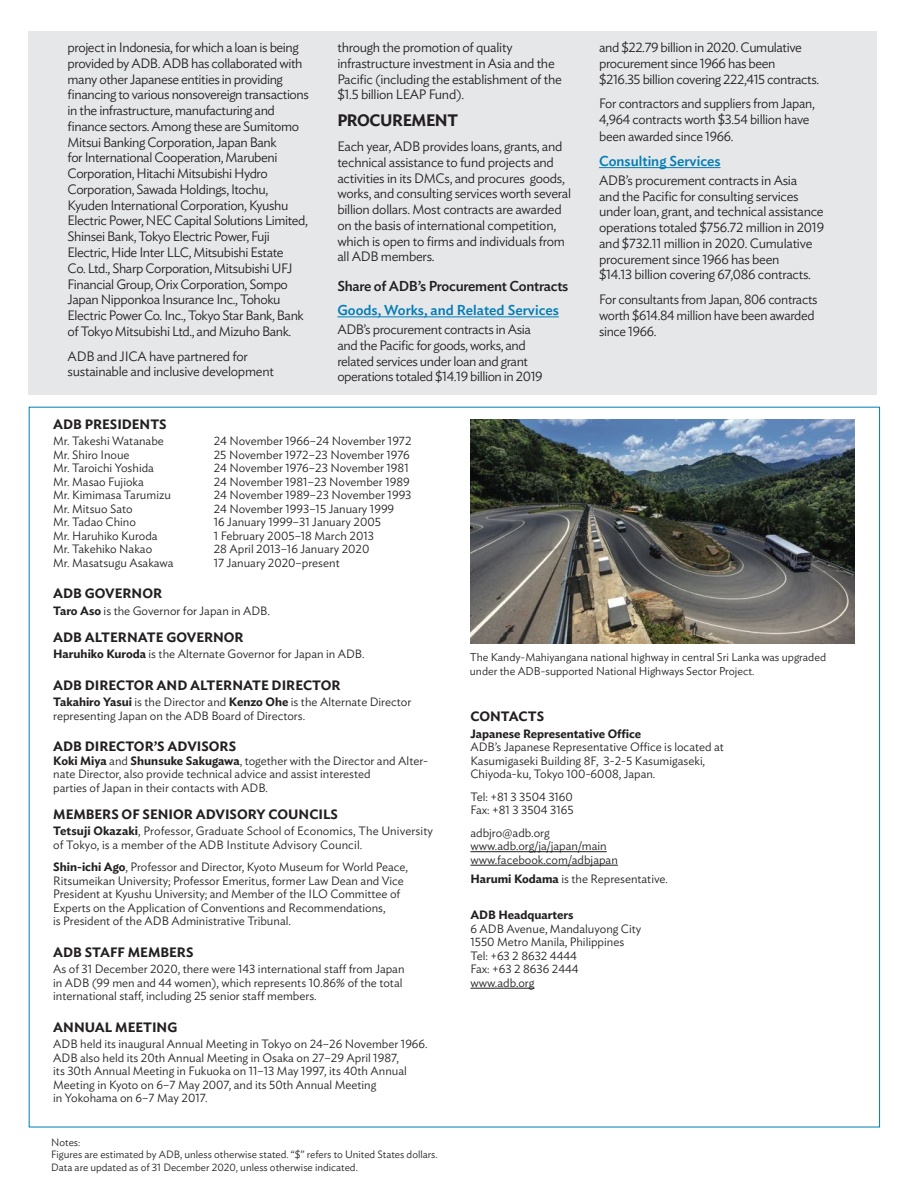
<style>
.page{position:relative;width:918px;height:1188px;background:#fff}
.page>*{position:absolute;margin:0;border:0;box-sizing:border-box;transform-origin:0 0}
.t1{font:600 16.5px "Ideal Sans";letter-spacing:-.025em;color:#231f20}
.t2{font:500 14.25px "Ideal Sans";color:#007cb6}
.t3{font:500 14.25px "Ideal Sans";letter-spacing:-.02em;color:#231f20}
.t4{font:300 13.5px/15.8px "Ideal Sans";letter-spacing:-.03em;color:#231f20}
.t5{font:600 13.5px "Ideal Sans";color:#231f20}
.t6{font:300 12px/13.5px "Ideal Sans";color:#231f20}
.t7{font:600 12px "Ideal Sans";color:#231f20}
.t8{font:300 11.25px/13.5px "Ideal Sans";color:#231f20}
.t9{font:300 10.5px/12.6px "Ideal Sans";color:#231f20}
.s1{font-weight:600}
</style>
<div class="page">
<div style="left:28px;top:31px;width:849px;height:363px;background:#e6e7e9"></div>
<hr style="left:337px;top:317px;width:222px;height:1px;background:#007cb6">
<hr style="left:599px;top:167px;width:122px;height:1px;background:#007cb6">
<hr style="left:470px;top:851px;width:137px;height:1px;background:#231f20">
<hr style="left:470px;top:865px;width:148px;height:1px;background:#231f20">
<hr style="left:470px;top:988px;width:64px;height:1px;background:#231f20">
<img style="left:471px;top:419px;width:383px;height:224px">
<p class="t4" style="left:68px;top:38px;width:243px">project in Indonesia, for which a loan is being provided by ADB. ADB has collaborated with many other Japanese entities in providing financing to various nonsovereign transactions in the infrastructure, manufacturing and finance sectors. Among these are Sumitomo Mitsui Banking Corporation, Japan Bank<br>for International Cooperation, Marubeni Corporation, Hitachi Mitsubishi Hydro Corporation, Sawada Holdings, Itochu, Kyuden International Corporation, Kyushu Electric Power, NEC Capital Solutions Limited, Shinsei Bank, Tokyo Electric Power, Fuji Electric, Hide Inter LLC, Mitsubishi Estate<br>Co. Ltd., Sharp Corporation, Mitsubishi UFJ Financial Group, Orix Corporation, Sompo Japan Nipponkoa Insurance Inc., Tohoku Electric Power Co. Inc., Tokyo Star Bank, Bank of Tokyo Mitsubishi Ltd., and Mizuho Bank.</p>
<p class="t4" style="left:68px;top:347px;width:208px">ADB and JICA have partnered for sustainable and inclusive development</p>
<p class="t4" style="left:337px;top:38px;width:226px">through the promotion of quality infrastructure investment in Asia and the Pacific (including the establishment of the $1.5 billion LEAP Fund).</p>
<h1 class="t1" style="left:337px;top:108px;width:100px">PROCUREMENT</h1>
<p class="t4" style="left:337px;top:137px;width:235px">Each year, ADB provides loans, grants, and technical assistance to fund projects and activities in its DMCs, and procures goods, works, and consulting services worth several billion dollars. Most contracts are awarded on the basis of international competition, which is open to firms and individuals from all ADB members.</p>
<p class="t3" style="left:337px;top:276px;width:233px">Share of ADB’s Procurement Contracts</p>
<p class="t2" style="left:337px;top:300px;width:223px">Goods, Works, and Related Services</p>
<p class="t4" style="left:337px;top:320px;width:207px">ADB’s procurement contracts in Asia and the Pacific for goods, works, and related services under loan and grant operations totaled $14.19 billion in 2019</p>
<p class="t4" style="left:599px;top:38px;width:222px">and $22.79 billion in 2020. Cumulative procurement since 1966 has been $216.35 billion covering 222,415 contracts.</p>
<p class="t4" style="left:599px;top:94px;width:217px;line-height:16.2px">For contractors and suppliers from Japan,<br>4,964 contracts worth $3.54 billion have been awarded since 1966.</p>
<p class="t2" style="left:599px;top:150px;width:123px">Consulting Services</p>
<p class="t4" style="left:599px;top:171px;width:227px">ADB’s procurement contracts in Asia<br>and the Pacific for consulting services under loan, grant, and technical assistance operations totaled $756.72 million in 2019 and $732.11 million in 2020. Cumulative procurement since 1966 has been<br>$14.13 billion covering 67,086 contracts.</p>
<p class="t4" style="left:599px;top:290px;width:220px">For consultants from Japan, 806 contracts worth $614.84 million have been awarded since 1966.</p>
<p class="t5" style="left:53px;top:414px;width:49px">ADB PRESIDENTS</p>
<p class="t6" style="left:53px;top:434px;width:112px">Mr. Takeshi Watanabe</p>
<p class="t6" style="left:214px;top:434px;width:199px">24 November 1966–24 November 1972</p>
<p class="t6" style="left:53px;top:447px;width:78px">Mr. Shiro Inoue</p>
<p class="t6" style="left:214px;top:447px;width:198px">25 November 1972–23 November 1976</p>
<p class="t6" style="left:53px;top:461px;width:102px">Mr. Taroichi Yoshida</p>
<p class="t6" style="left:214px;top:461px;width:196px">24 November 1976–23 November 1981</p>
<p class="t6" style="left:53px;top:474px;width:92px">Mr. Masao Fujioka</p>
<p class="t6" style="left:214px;top:474px;width:198px">24 November 1981–23 November 1989</p>
<p class="t6" style="left:53px;top:488px;width:119px">Mr. Kimimasa Tarumizu</p>
<p class="t6" style="left:214px;top:488px;width:199px">24 November 1989–23 November 1993</p>
<p class="t6" style="left:53px;top:501px;width:81px">Mr. Mitsuo Sato</p>
<p class="t6" style="left:214px;top:501px;width:182px">24 November 1993–15 January 1999</p>
<p class="t6" style="left:53px;top:515px;width:84px">Mr. Tadao Chino</p>
<p class="t6" style="left:214px;top:515px;width:169px">16 January 1999–31 January 2005</p>
<p class="t6" style="left:53px;top:528px;width:106px">Mr. Haruhiko Kuroda</p>
<p class="t6" style="left:214px;top:528px;width:162px">1 February 2005–18 March 2013</p>
<p class="t6" style="left:53px;top:542px;width:100px">Mr. Takehiko Nakao</p>
<p class="t6" style="left:214px;top:542px;width:157px">28 April 2013–16 January 2020</p>
<p class="t6" style="left:53px;top:555px;width:122px">Mr. Masatsugu Asakawa</p>
<p class="t6" style="left:214px;top:555px;width:127px">17 January 2020–present</p>
<p class="t5" style="left:53px;top:583px;width:72px">ADB GOVERN</p>
<p class="t5" style="left:142px;top:583px;width:17px">OR</p>
<p class="t6" style="left:53px;top:603px;width:218px"><span class="s1">TARO ASO</span> is the Governor for Japan in ADB.</p>
<p class="t5" style="left:53px;top:627px;width:52px">ADB ALTERNATE</p>
<p class="t5" style="left:166px;top:627px;width:40px">GOVERN</p>
<p class="t5" style="left:224px;top:627px;width:17px">OR</p>
<p class="t6" style="left:53px;top:647px;width:313px"><span class="s1">HARUHIKO KURODA</span> is the Alternate Governor for Japan in ADB.</p>
<p class="t5" style="left:53px;top:675px;width:51px">ADB DIRECT</p>
<p class="t5" style="left:134px;top:675px;width:34px">OR AND</p>
<p class="t5" style="left:190px;top:675px;width:20px">ALTERNATE</p>
<p class="t5" style="left:272px;top:675px;width:19px">DIRECT</p>
<p class="t5" style="left:321px;top:675px;width:17px">OR</p>
<p class="t6" style="left:53px;top:695px;width:360px"><span class="s1">TAKAHIRO YASUI</span> is the Director and <span class="s1">KENZO OHE</span> is the Alternate Director representing Japan on the ADB Board of Directors.</p>
<p class="t5" style="left:53px;top:736px;width:51px">ADB DIRECT</p>
<p class="t5" style="left:134px;top:736px;width:95px">OR’S ADVISORS</p>
<p class="t6" style="left:53px;top:753px;width:377px"><span class="s1">KOKI MIYA</span> and <span class="s1">SHUNSUKE SAKUGAWA</span>, together with the Director and Alter&shy;nate Director, also provide technical advice and assist interested<br>parties of Japan in their contacts with ADB.</p>
<p class="t5" style="left:53px;top:804px;width:42px">MEMBERS</p>
<p class="t5" style="left:122px;top:804px;width:186px">OF SENIOR ADVISORY COUNCILS</p>
<p class="t6" style="left:53px;top:824px;width:381px"><span class="s1">TETSUJI OKAZAKI</span>, Professor, Graduate School of Economics, The University of Tokyo, is a member of the ADB Institute Advisory Council.</p>
<p class="t6" style="left:53px;top:860px;width:356px"><span class="s1">SHIN-ICHI AGO</span>, Professor and Director, Kyoto Museum for World Peace, Ritsumeikan University; Professor Emeritus, former Law Dean and Vice President at Kyushu University; and Member of the ILO Committee of Experts on the Application of Conventions and Recommendations,<br>is President of the ADB Administrative Tribunal.</p>
<p class="t5" style="left:53px;top:942px;width:48px">ADB STAFF</p>
<p class="t5" style="left:128px;top:942px;width:42px">MEMBERS</p>
<p class="t6" style="left:53px;top:962px;width:353px">As of 31 December 2020, there were 143 international staff from Japan in ADB (99 men and 44 women), which represents 10.86% of the total international staff, including 25 senior staff members.</p>
<p class="t5" style="left:53px;top:1017px;width:72px">ANN UAL MEETING</p>
<p class="t6" style="left:53px;top:1037px;width:376px">ADB held its inaugural Annual Meeting in Tokyo on 24–26 November 1966.<br>ADB also held its 20th Annual Meeting in Osaka on 27–29 April 1987,<br>its 30th Annual Meeting in Fukuoka on 11–13 May 1997, its 40th Annual Meeting in Kyoto on 6–7 May 2007, and its 50th Annual Meeting<br>in Yokohama on 6–7 May 2017.</p>
<p class="t9" style="left:51px;top:1135px;width:388px">Notes:<br>Figures are estimated by ADB, unless otherwise stated. “$” refers to United States dollars.<br>Data are updated as of 31 December 2020, unless otherwise indicated.</p>
<p class="t8" style="left:470px;top:650px;width:358px">The Kandy-Mahiyangana national highway in central Sri Lanka was upgraded under the ADB-supported National Highways Sector Project.</p>
<p class="t5" style="left:470px;top:706px;width:75px">CONTACTS</p>
<p class="t7" style="left:470px;top:724px;width:172px">JAPANESE REPRESENTATIVE OFFICE</p>
<p class="t6" style="left:470px;top:740px;width:255px">ADB’s Japanese Representative Office is located at<br>Kasumigaseki Building 8F, 3-2-5 Kasumigaseki,<br>Chiyoda-ku, Tokyo 100-6008, Japan.</p>
<p class="t6" style="left:470px;top:789px;width:105px">Tel: +81 3 3504 3160<br>Fax: +81 3 3504 3165</p>
<p class="t6" style="left:470px;top:825px;width:149px">adbjro@adb.org www.adb.org/ja/japan/main www.facebook.com/adbjapan</p>
<p class="t6" style="left:470px;top:872px;width:199px"><span class="s1">HARUMI KODAMA</span> is the Representative.</p>
<p class="t7" style="left:470px;top:906px;width:105px">ADB HEADQUARTERS</p>
<p class="t6" style="left:470px;top:921px;width:172px">6 ADB Avenue, Mandaluyong City<br>1550 Metro Manila, Philippines<br>Tel: +63 2 8632 4444<br>Fax: +63 2 8636 2444 www.adb.org</p>
</div>
